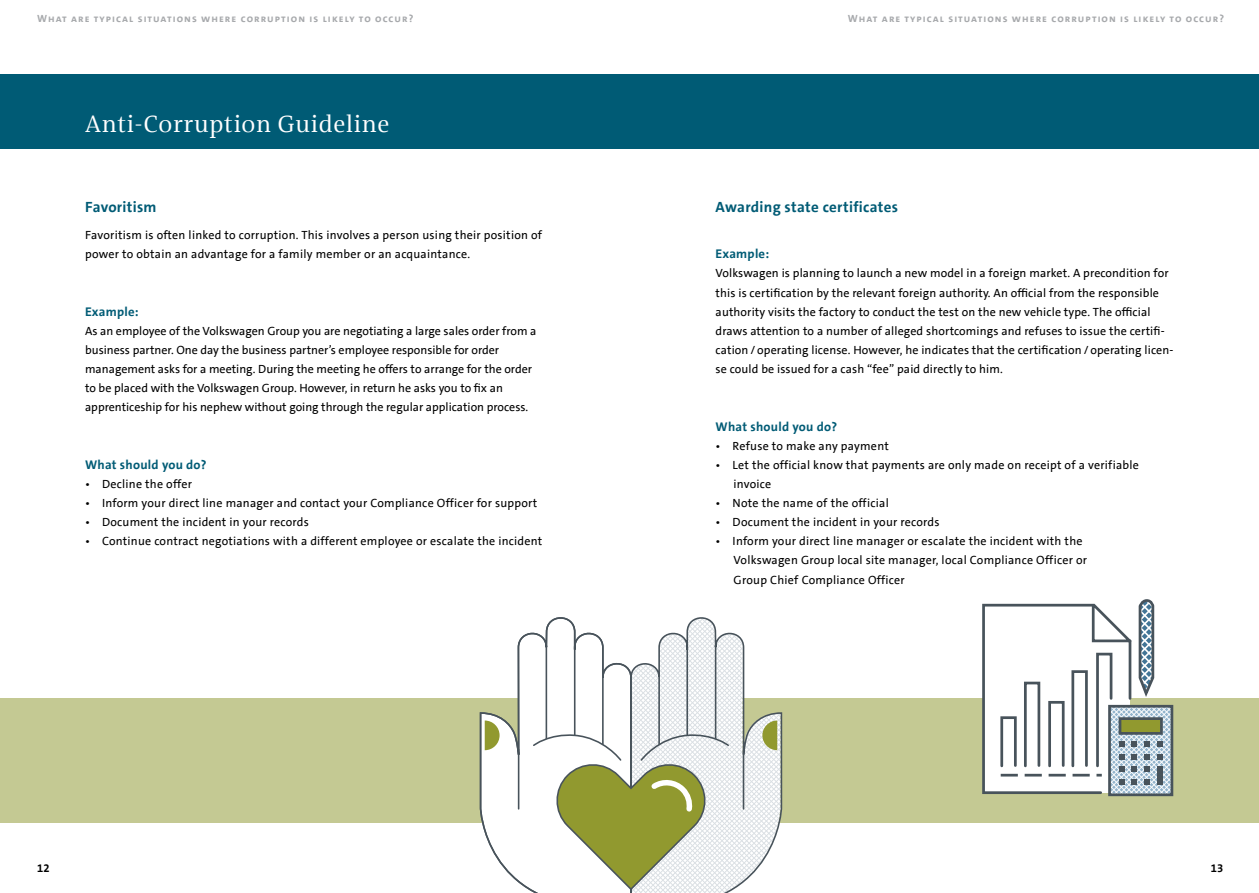
<style>
.page{position:relative;width:1259px;height:893px;background:#fff}
.page>*{position:absolute;margin:0;border:0;box-sizing:border-box;transform-origin:0 0}
.t1{font:24px "VWAG The Antiqua";letter-spacing:.03em;color:#fff}
.t2{font:700 15px "VWAG The Sans";letter-spacing:.02em;color:#005b75}
.t3{font:700 12.75px "VWAG The Sans";letter-spacing:.01em;color:#005b75}
.t4{font:12px/19.2px "VWAG The Sans";letter-spacing:.01em;color:#000}
.t5{font:700 11.25px "VWAG The Sans";color:#000}
.t6{font:700 10.5px "VWAG The Sans";letter-spacing:.1em;color:#a7a9ac}
</style>
<div class="page">
<div style="left:0;top:74px;width:1259px;height:75px;background:#005b75"></div>
<div style="left:0;top:698px;width:1259px;height:125px;background:#c4c993"></div>
<svg style="left:480px;top:617px;width:302px;height:276px"></svg>
<svg style="left:982px;top:599px;width:191px;height:196px"></svg>
<p class="t6" style="left:37px;top:12px;width:378px">What are typical situations where corruption is likely to occur?</p>
<p class="t6" style="left:848px;top:12px;width:378px">What are typical situations where corruption is likely to occur?</p>
<h1 class="t1" style="left:85px;top:109px;width:306px">Anti-Corruption Guideline</h1>
<p class="t2" style="left:85px;top:197px;width:73px">Favoritism</p>
<p class="t4" style="left:85px;top:226px;width:458px">Favoritism is often linked to corruption. This involves a person using their position of power to obtain an advantage for a family member or an acquaintance.</p>
<p class="t3" style="left:85px;top:303px;width:55px">Example:</p>
<p class="t4" style="left:85px;top:321px;width:453px">As an employee of the Volkswagen Group you are negotiating a large sales order from a business partner. One day the business partner’s employee responsible for order management asks for a meeting. During the meeting he offers to arrange for the order to be placed with the Volkswagen Group. However, in return he asks you to fix an apprenticeship for his nephew without going through the regular application process.</p>
<p class="t3" style="left:85px;top:456px;width:123px">What should you do?</p>
<p class="t4" style="left:85px;top:474px;width:108px">• Decline the offer</p>
<p class="t4" style="left:85px;top:493px;width:454px">• Inform your direct line manager and contact your Compliance Officer for support</p>
<p class="t4" style="left:85px;top:513px;width:225px">• Document the incident in your records</p>
<p class="t4" style="left:85px;top:532px;width:459px">• Continue contract negotiations with a different employee or escalate the incident</p>
<p class="t5" style="left:37px;top:860px;width:14px">12</p>
<p class="t2" style="left:715px;top:197px;width:184px">Awarding state certificates</p>
<p class="t3" style="left:715px;top:246px;width:55px">Example:</p>
<p class="t4" style="left:715px;top:264px;width:459px">Volkswagen is planning to launch a new model in a foreign market. A precondition for this is certification by the relevant foreign authority. An official from the responsible authority visits the factory to conduct the test on the new vehicle type. The official draws attention to a number of alleged shortcomings and refuses to issue the certifi&shy;cation / operating license. However, he indicates that the certification / operating licen&shy;se could be issued for a cash “fee” paid directly to him.</p>
<p class="t3" style="left:715px;top:418px;width:123px">What should you do?</p>
<p class="t4" style="left:715px;top:436px;width:175px">• Refuse to make any payment</p>
<p class="t4" style="left:733px;top:455px;width:407px;text-indent:-18px">• Let the official know that payments are only made on receipt of a verifiable invoice</p>
<p class="t4" style="left:715px;top:493px;width:175px">• Note the name of the official</p>
<p class="t4" style="left:715px;top:513px;width:225px">• Document the incident in your records</p>
<p class="t4" style="left:733px;top:532px;width:355px;text-indent:-18px">• Inform your direct line manager or escalate the incident with the<br>Volkswagen Group local site manager, local Compliance Officer or<br>Group Chief Compliance Officer</p>
<p class="t5" style="left:1211px;top:860px;width:14px">13</p>
</div>
